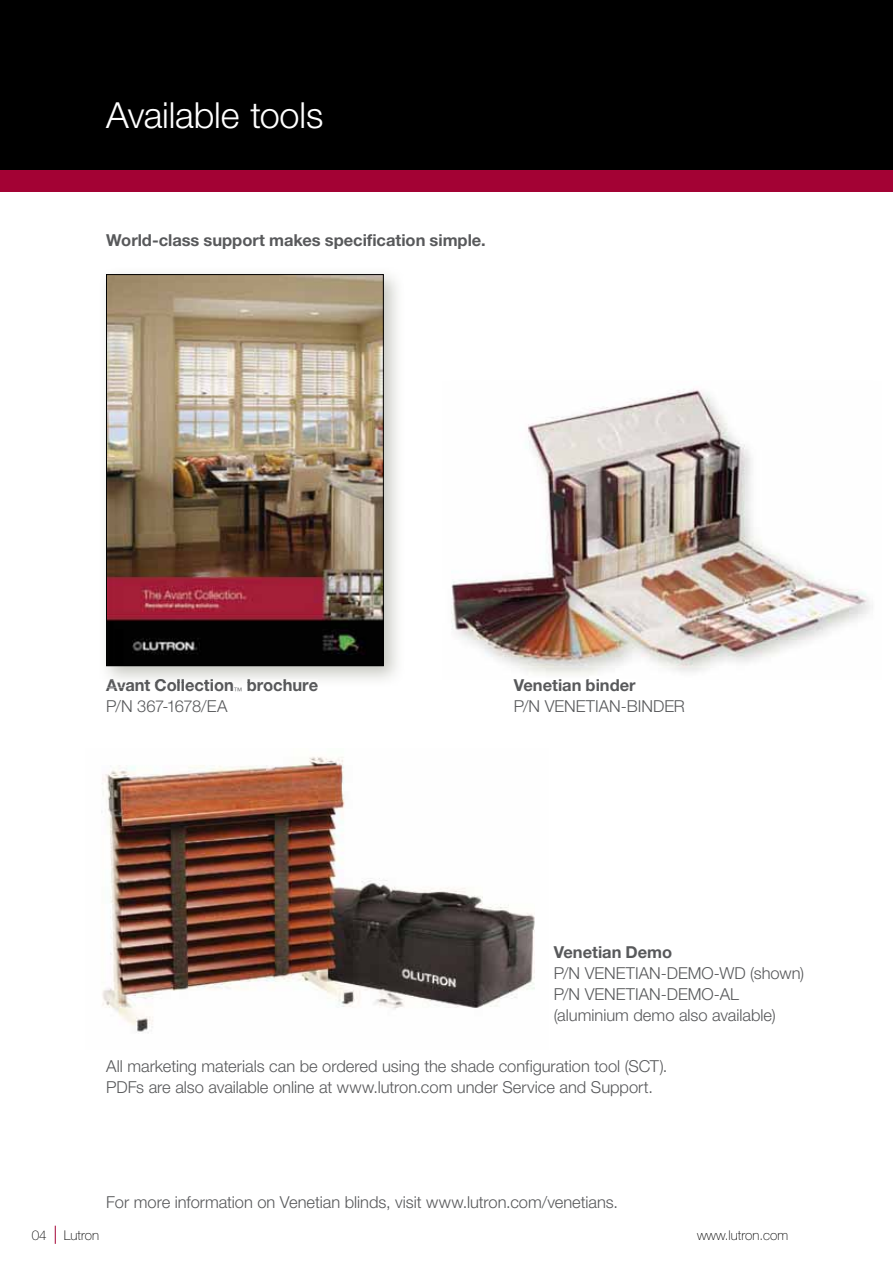
<style>
.page{position:relative;width:893px;height:1263px;background:#fff}
.page>*{position:absolute;margin:0;border:0;box-sizing:border-box;transform-origin:0 0}
.t1{font:300 36px "Helvetica Neue LT Std";letter-spacing:-.005em;color:#fff}
.t2{font:300 16.5px/21px "Helvetica Neue LT Std";color:#58595b}
.t3{font:700 16.5px "Helvetica Neue LT Std";color:#58595b}
.t4{font:700 16.5px "Helvetica Neue LT Std";letter-spacing:-.005em;color:#565759}
.t5{font:300 16.5px "Helvetica Neue LT Std";letter-spacing:-.03em;color:#58595b}
.t6{font:100 13.5px "Helvetica Neue";color:#000}
.t7{font:300 9px "Helvetica Neue LT Std";color:#58595b}
.s1{color:#58595b}
.s2{color:#565758}
.s3{color:#555658}
</style>
<div class="page">
<div style="left:0;top:0;width:893px;height:170px;background:#000"></div>
<div style="left:0;top:170px;width:893px;height:21px;background:#a30234"></div>
<img style="left:108px;top:276px;width:274px;height:388px">
<div style="left:106px;top:274px;width:278px;height:392px;border:1px solid #000"></div>
<img style="left:451px;top:381px;width:421px;height:286px">
<img style="left:101px;top:756px;width:434px;height:277px">
<svg style="left:55px;top:1226px;width:1px;height:18px"></svg>
<h1 class="t1" style="left:106px;top:102px;width:218px">Available tools</h1>
<p class="t3" style="left:106px;top:234px;width:381px">World-class support makes specification simple.</p>
<p class="t4" style="left:106px;top:679px;width:213px"><span class="s1">Av</span>an<span class="s2">t</span> <span class="s3">Coll</span>ec<span class="s3">ti</span>on <span class="s2">b</span>ro<span class="s2">ch</span>ure</p>
<p class="t3" style="left:558px;top:679px;width:6px">i</p>
<p class="t3" style="left:586px;top:679px;width:36px">bi d</p>
<p class="t3" style="left:514px;top:679px;width:123px">Venet an n er</p>
<p class="t2" style="left:514px;top:698px;width:173px">P/N VENETIAN-BINDER</p>
<p class="t7" style="left:234px;top:687px;width:10px">™</p>
<p class="t5" style="left:106px;top:700px;width:123px">P/N 367-1678/EA</p>
<p class="t3" style="left:554px;top:946px;width:120px">Venetian Demo</p>
<p class="t2" style="left:554px;top:964px;width:252px">P/N VENETIAN-DEMO-WD (shown)<br>P/N VENETIAN-DEMO-AL (aluminium demo also available)</p>
<p class="t2" style="left:106px;top:1058px;width:563px">All marketing materials can be ordered using the shade configuration tool (SCT).<br>PDFs are also available online at www.lutron.com under Service and Support.</p>
<p class="t2" style="left:106px;top:1193px;width:513px">For more information on Venetian blinds, visit www.lutron.com/venetians.</p>
<p class="t6" style="left:32px;top:1230px;width:17px">04</p>
<p class="t6" style="left:64px;top:1230px;width:37px">Lutron</p>
<p class="t6" style="left:697px;top:1230px;width:93px">www.lutron.com</p>
</div>
